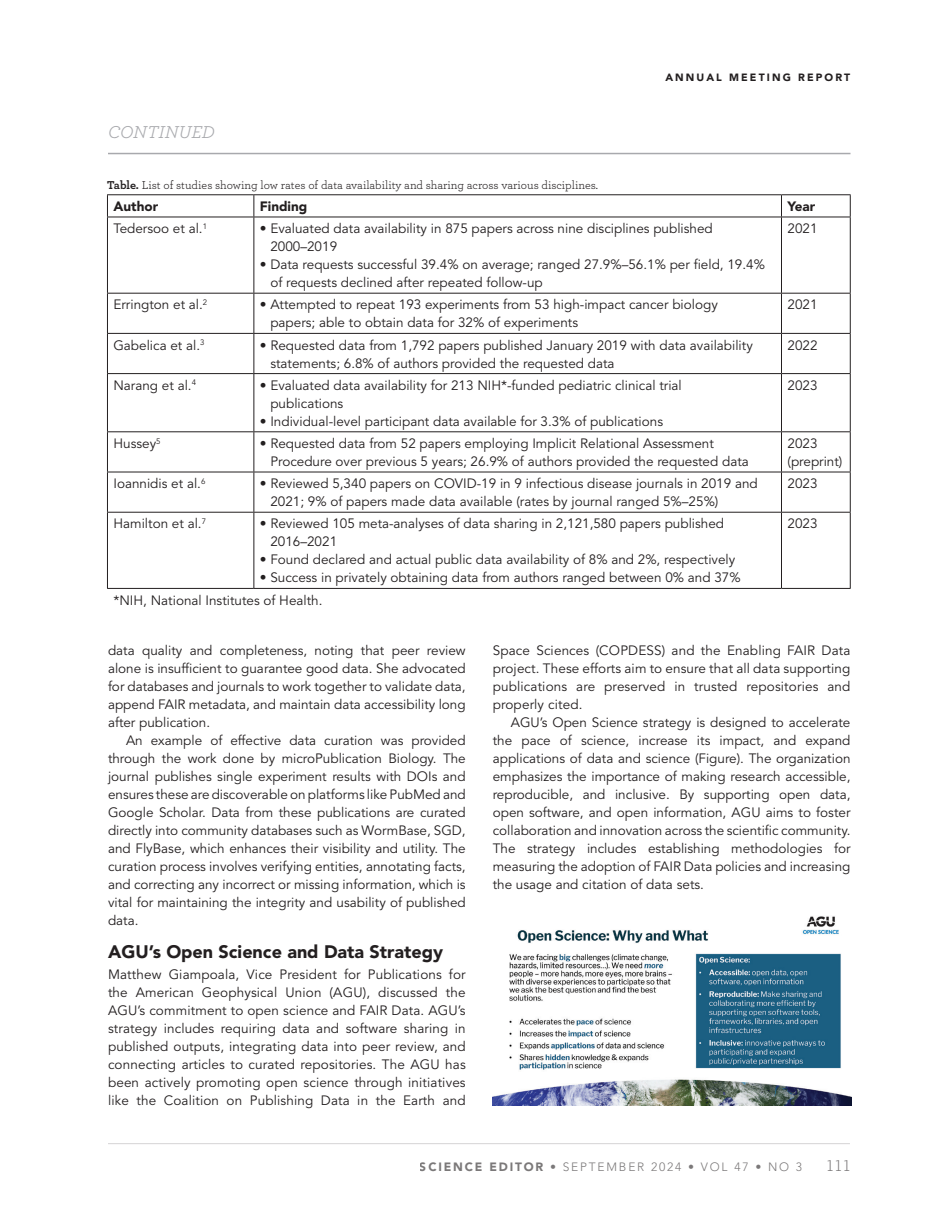
<style>
.page{position:relative;width:945px;height:1215px;background:#fff}
.page>*{position:absolute;margin:0;border:0;box-sizing:border-box;transform-origin:0 0}
.t1{font:900 18px "Avenir LT Std";color:#231f20}
.t2{font:italic 18px "Archer";color:#a8a9ad}
.t3{font:300 15px "Roboto Slab";color:#231f20}
.t4{font:13.5px/18px "Avenir LT Std";color:#231f20}
.t5{font:900 13.5px "Avenir LT Std";color:#231f20}
.t6{font:12px "Archer";color:#231f20}
.t7{font:300 12px "Avenir LT Std";letter-spacing:.15em;color:#231f20}
.t8{font:900 10.5px "Avenir LT Std";letter-spacing:.2em;color:#231f20}
.s1{font-weight:700}
.s2{font-weight:900}
</style>
<div class="page">
<hr style="left:108px;top:1143px;width:742px;height:1px;background:#231f20">
<hr style="left:108px;top:153px;width:742px;height:1px;background:#a8a9ad">
<img style="left:493px;top:916px;width:358px;height:189px">
<hr style="left:107px;top:194px;width:147px;height:1px;background:#231f20">
<svg style="left:107px;top:195px;width:1px;height:22px"></svg>
<hr style="left:254px;top:194px;width:528px;height:1px;background:#231f20">
<svg style="left:254px;top:195px;width:1px;height:22px"></svg>
<hr style="left:782px;top:194px;width:69px;height:1px;background:#231f20">
<svg style="left:781px;top:195px;width:1px;height:22px"></svg>
<svg style="left:850px;top:195px;width:1px;height:22px"></svg>
<hr style="left:107px;top:217px;width:147px;height:1px;background:#231f20">
<hr style="left:107px;top:217px;width:1px;height:76px;background:#231f20">
<hr style="left:254px;top:217px;width:528px;height:1px;background:#231f20">
<hr style="left:254px;top:217px;width:1px;height:76px;background:#231f20">
<hr style="left:782px;top:217px;width:69px;height:1px;background:#231f20">
<hr style="left:781px;top:217px;width:1px;height:76px;background:#231f20">
<hr style="left:850px;top:217px;width:1px;height:76px;background:#231f20">
<hr style="left:107px;top:293px;width:147px;height:1px;background:#231f20">
<hr style="left:107px;top:294px;width:1px;height:39px;background:#231f20">
<hr style="left:254px;top:293px;width:528px;height:1px;background:#231f20">
<hr style="left:254px;top:294px;width:1px;height:39px;background:#231f20">
<hr style="left:782px;top:293px;width:69px;height:1px;background:#231f20">
<hr style="left:781px;top:294px;width:1px;height:39px;background:#231f20">
<hr style="left:850px;top:294px;width:1px;height:39px;background:#231f20">
<hr style="left:107px;top:333px;width:147px;height:1px;background:#231f20">
<hr style="left:107px;top:334px;width:1px;height:39px;background:#231f20">
<hr style="left:254px;top:333px;width:528px;height:1px;background:#231f20">
<hr style="left:254px;top:334px;width:1px;height:39px;background:#231f20">
<hr style="left:782px;top:333px;width:69px;height:1px;background:#231f20">
<hr style="left:781px;top:334px;width:1px;height:39px;background:#231f20">
<hr style="left:850px;top:334px;width:1px;height:39px;background:#231f20">
<hr style="left:107px;top:373px;width:147px;height:1px;background:#231f20">
<hr style="left:107px;top:374px;width:1px;height:57px;background:#231f20">
<hr style="left:254px;top:373px;width:528px;height:1px;background:#231f20">
<hr style="left:254px;top:374px;width:1px;height:57px;background:#231f20">
<hr style="left:782px;top:373px;width:69px;height:1px;background:#231f20">
<hr style="left:781px;top:374px;width:1px;height:57px;background:#231f20">
<hr style="left:850px;top:374px;width:1px;height:57px;background:#231f20">
<hr style="left:107px;top:431px;width:147px;height:1px;background:#231f20">
<hr style="left:107px;top:432px;width:1px;height:40px;background:#231f20">
<hr style="left:254px;top:431px;width:528px;height:1px;background:#231f20">
<hr style="left:254px;top:432px;width:1px;height:40px;background:#231f20">
<hr style="left:782px;top:431px;width:69px;height:1px;background:#231f20">
<hr style="left:781px;top:432px;width:1px;height:40px;background:#231f20">
<hr style="left:850px;top:432px;width:1px;height:40px;background:#231f20">
<hr style="left:107px;top:472px;width:147px;height:1px;background:#231f20">
<hr style="left:107px;top:472px;width:1px;height:40px;background:#231f20">
<hr style="left:254px;top:472px;width:528px;height:1px;background:#231f20">
<hr style="left:254px;top:472px;width:1px;height:40px;background:#231f20">
<hr style="left:782px;top:472px;width:69px;height:1px;background:#231f20">
<hr style="left:781px;top:472px;width:1px;height:40px;background:#231f20">
<hr style="left:850px;top:472px;width:1px;height:40px;background:#231f20">
<hr style="left:107px;top:512px;width:147px;height:1px;background:#231f20">
<hr style="left:107px;top:513px;width:1px;height:75px;background:#231f20">
<hr style="left:254px;top:512px;width:528px;height:1px;background:#231f20">
<hr style="left:254px;top:513px;width:1px;height:75px;background:#231f20">
<hr style="left:782px;top:512px;width:69px;height:1px;background:#231f20">
<hr style="left:781px;top:513px;width:1px;height:75px;background:#231f20">
<hr style="left:850px;top:513px;width:1px;height:75px;background:#231f20">
<hr style="left:107px;top:588px;width:147px;height:1px;background:#231f20">
<hr style="left:254px;top:588px;width:528px;height:1px;background:#231f20">
<hr style="left:782px;top:588px;width:69px;height:1px;background:#231f20">
<h1 class="t2" style="left:108px;top:119px;width:108px">CONTINUED</h1>
<p class="t8" style="left:665px;top:71px;width:186px">ANNUAL MEETING REPORT</p>
<p class="t6" style="left:107px;top:177px;width:493px"><span class="s1">Table.</span> List of studies showing low rates of data availability and sharing across various disciplines.</p>
<p class="t5" style="left:113px;top:198px;width:46px">Author</p>
<p class="t5" style="left:260px;top:198px;width:49px">Finding</p>
<p class="t5" style="left:788px;top:198px;width:29px">Year</p>
<p class="t4" style="left:113px;top:220px;width:95px">Tedersoo et al.<sup>1</sup></p>
<p class="t4" style="left:270px;top:220px;width:444px;text-indent:-11px">• Evaluated data availability in 875 papers across nine disciplines published<br>2000–2019</p>
<p class="t4" style="left:270px;top:256px;width:496px;text-indent:-11px">• Data requests successful 39.4% on average; ranged 27.9%–56.1% per field, 19.4% of requests declined after repeated follow-up</p>
<p class="t4" style="left:788px;top:220px;width:32px">2021</p>
<p class="t4" style="left:113px;top:296px;width:95px">Errington et al.<sup>2</sup></p>
<p class="t4" style="left:270px;top:296px;width:449px;text-indent:-11px">• Attempted to repeat 193 experiments from 53 high-impact cancer biology papers; able to obtain data for 32% of experiments</p>
<p class="t4" style="left:788px;top:296px;width:32px">2021</p>
<p class="t4" style="left:113px;top:336px;width:93px">Gabelica et al.<sup>3</sup></p>
<p class="t4" style="left:270px;top:336px;width:484px;text-indent:-11px">• Requested data from 1,792 papers published January 2019 with data availability statements; 6.8% of authors provided the requested data</p>
<p class="t4" style="left:788px;top:336px;width:32px">2022</p>
<p class="t4" style="left:113px;top:377px;width:84px">Narang et al.<sup>4</sup></p>
<p class="t4" style="left:270px;top:377px;width:413px;text-indent:-11px">• Evaluated data availability for 213 NIH*-funded pediatric clinical trial publications</p>
<p class="t4" style="left:260px;top:413px;width:405px">• Individual-level participant data available for 3.3% of publications</p>
<p class="t4" style="left:788px;top:377px;width:32px">2023</p>
<p class="t4" style="left:113px;top:435px;width:49px">Hussey<sup>5</sup></p>
<p class="t4" style="left:270px;top:435px;width:480px;text-indent:-11px">• Requested data from 52 papers employing Implicit Relational Assessment<br>Procedure over previous 5 years; 26.9% of authors provided the requested data</p>
<p class="t4" style="left:788px;top:435px;width:56px">2023 (preprint)</p>
<p class="t4" style="left:113px;top:475px;width:93px">Ioannidis et al.<sup>6</sup></p>
<p class="t4" style="left:270px;top:475px;width:489px;text-indent:-11px">• Reviewed 5,340 papers on COVID-19 in 9 infectious disease journals in 2019 and<br>2021; 9% of papers made data available (rates by journal ranged 5%–25%)</p>
<p class="t4" style="left:788px;top:475px;width:32px">2023</p>
<p class="t4" style="left:113px;top:515px;width:94px">Hamilton et al.<sup>7</sup></p>
<p class="t4" style="left:270px;top:515px;width:455px;text-indent:-11px">• Reviewed 105 meta-analyses of data sharing in 2,121,580 papers published<br>2016–2021</p>
<p class="t4" style="left:260px;top:551px;width:477px">• Found declared and actual public data availability of 8% and 2%, respectively</p>
<p class="t4" style="left:260px;top:569px;width:482px">• Success in privately obtaining data from authors ranged between 0% and 37%</p>
<p class="t4" style="left:788px;top:515px;width:32px">2023</p>
<p class="t4" style="left:113px;top:591px;width:211px">*NIH, National Institutes of Health.</p>
<p class="t4" style="left:108px;top:642px;width:359px;text-align:justify">data quality and completeness, noting that peer review alone is insufficient to guarantee good data. She advocated for databases and journals to work together to validate data, append FAIR metadata, and maintain data accessibility long after publication.</p>
<p class="t4" style="left:108px;top:732px;width:359px;text-align:justify;text-indent:18px">An example of effective data curation was provided through the work done by microPublication Biology. The journal publishes single experiment results with DOIs and ensures these are discoverable on platforms like PubMed and Google Scholar. Data from these publications are curated directly into community databases such as WormBase, SGD, and FlyBase, which enhances their visibility and utility. The curation process involves verifying entities, annotating facts, and correcting any incorrect or missing information, which is vital for maintaining the integrity and usability of published data.</p>
<h1 class="t1" style="left:108px;top:941px;width:337px">AGU’s Open Science and Data Strategy</h1>
<p class="t4" style="left:108px;top:966px;width:359px;text-align:justify">Matthew Giampoala, Vice President for Publications for the American Geophysical Union (AGU), discussed the AGU’s commitment to open science and FAIR Data. AGU’s strategy includes requiring data and software sharing in published outputs, integrating data into peer review, and connecting articles to curated repositories. The AGU has been actively promoting open science through initiatives like the Coalition on Publishing Data in the Earth and</p>
<p class="t4" style="left:493px;top:642px;width:359px;text-align:justify">Space Sciences (COPDESS) and the Enabling FAIR Data project. These efforts aim to ensure that all data supporting publications are preserved in trusted repositories and properly cited.</p>
<p class="t4" style="left:493px;top:714px;width:359px;text-align:justify;text-indent:18px">AGU’s Open Science strategy is designed to accelerate the pace of science, increase its impact, and expand applications of data and science (Figure). The organization emphasizes the importance of making research accessible, reproducible, and inclusive. By supporting open data, open software, and open information, AGU aims to foster collaboration and innovation across the scientific community.<br>The strategy includes establishing methodologies for measuring the adoption of FAIR Data policies and increasing the usage and citation of data sets.</p>
<p class="t7" style="left:420px;top:1160px;width:384px"><span class="s2">SCIENCE EDITOR</span> • SEPTEMBER 2024 • VOL 47 • NO 3</p>
<p class="t3" style="left:827px;top:1155px;width:24px">111</p>
</div>
